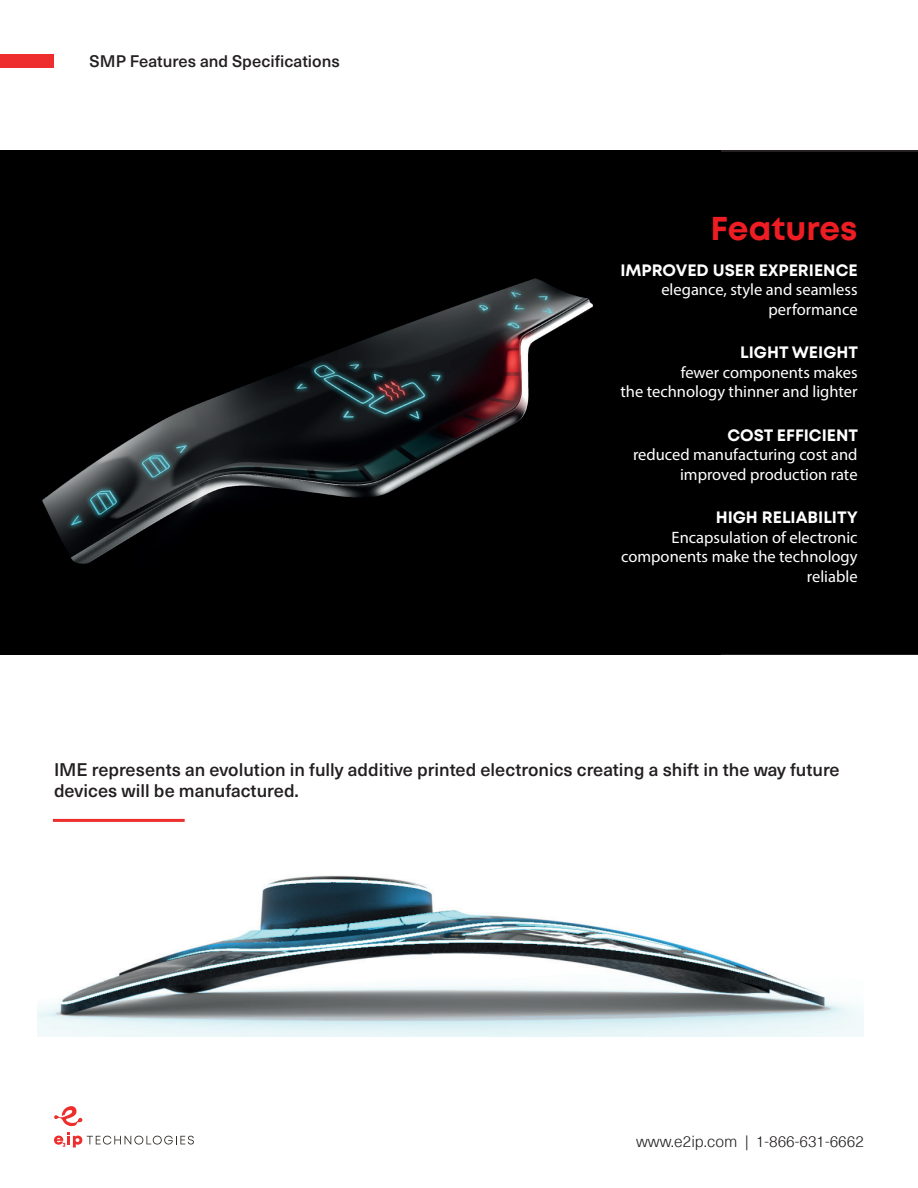
<style>
.page{position:relative;width:918px;height:1188px;background:#fff}
.page>*{position:absolute;margin:0;border:0;box-sizing:border-box;transform-origin:0 0}
.t1{font:700 33px "Mont";color:#ee1d23}
.t2{font:500 18px/21.6px "Neue Haas Unica W1 G";color:#231f20}
.t3{font:16.5px/19.5px "Myriad Pro";color:#fff;text-align:right}
.t4{font:700 16.5px "Mont";color:#fff}
.t5{font:500 16.5px "Neue Haas Unica W1 G";color:#231f20}
.t6{font:300 15.75px "Neue Haas Unica W1 G";color:#231f20}
</style>
<div class="page">
<div style="left:0;top:54px;width:54px;height:13px;background:#ee2d2d"></div>
<svg style="left:54px;top:1132px;width:140px;height:16px"></svg>
<svg style="left:54px;top:1106px;width:28px;height:20px"></svg>
<img style="left:0;top:150px;width:720px;height:504px">
<hr style="left:53px;top:819px;width:132px;height:3px;background:#ee2d2d">
<img style="left:38px;top:875px;width:826px;height:161px">
<div style="left:613px;top:152px;width:305px;height:501px;background:#000001"></div>
<p class="t5" style="left:90px;top:48px;width:252px">SMP Features and Specifications</p>
<h1 class="t1" style="left:711px;top:207px;width:149px">Features</h1>
<p class="t4" style="left:620px;top:259px;width:239px">IMPROVED USER EXPERIENCE</p>
<p class="t3" style="left:661px;top:280px;width:198px">elegance, style and seamless performance</p>
<p class="t4" style="left:740px;top:342px;width:120px">LIGHT WEIGHT</p>
<p class="t3" style="left:620px;top:362px;width:239px">fewer components makes<br>the technology thinner and lighter</p>
<p class="t4" style="left:728px;top:424px;width:132px">COST EFFICIENT</p>
<p class="t3" style="left:633px;top:445px;width:226px">reduced manufacturing cost and improved production rate</p>
<p class="t4" style="left:716px;top:507px;width:144px">HIGH RELIABILITY</p>
<p class="t3" style="left:621px;top:527px;width:238px">Encapsulation of electronic components make the technology reliable</p>
<p class="t2" style="left:54px;top:758px;width:787px">IME represents an evolution in fully additive printed electronics creating a shift in the way future devices will be manufactured.</p>
<p class="t6" style="left:636px;top:1130px;width:229px">www.e2ip.com | 1-866-631-6662</p>
</div>
